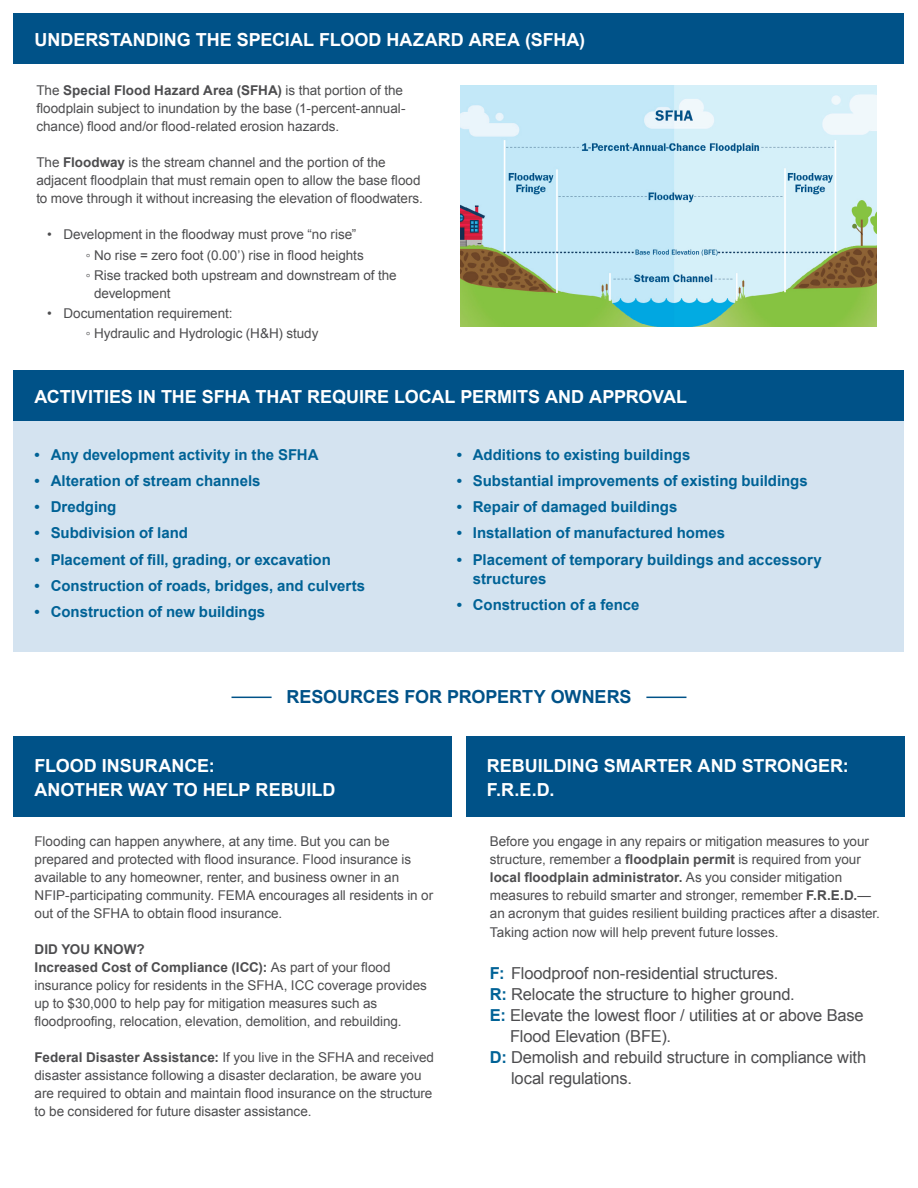
<style>
.page{position:relative;width:918px;height:1188px;background:#fff}
.page>*{position:absolute;margin:0;border:0;box-sizing:border-box;transform-origin:0 0}
.t1{font:700 18px/24px "Arial";color:#fff}
.t2{font:700 18px "Arial";letter-spacing:-.005em;color:#005288}
.Body{font:16.5px/21px "Arial";letter-spacing:-.01em;color:#4d4d4f}
.t3{font:700 15px/19.5px "Arial";color:#006296}
.Bullets{font:13.5px/18px "Arial";letter-spacing:-.005em;color:#4d4d4f}
.Bullets-second_level{font:13.5px/18px "Arial";letter-spacing:-.005em;color:#4d4d4f}
.Bullets-2{font:700 13.5px "Arial";color:#4d4d4f}
.s1{font-weight:700}
.s2{font-weight:700;color:#006296}
</style>
<div class="page">
<div style="left:14px;top:370px;width:890px;height:51px;background:#005288"></div>
<div style="left:14px;top:421px;width:890px;height:230px;background:#d4e3f0"></div>
<div style="left:14px;top:736px;width:438px;height:80px;background:#005288"></div>
<div style="left:466px;top:736px;width:439px;height:80px;background:#005288"></div>
<hr style="left:232px;top:697px;width:40px;height:1px;background:#005288">
<hr style="left:646px;top:697px;width:40px;height:1px;background:#005288">
<div style="left:14px;top:14px;width:890px;height:50px;background:#005288"></div>
<img style="left:460px;top:86px;width:416px;height:240px">
<p class="t1" style="left:35px;top:28px;width:552px">UNDERSTANDING THE SPECIAL FLOOD HAZARD AREA (SFHA)</p>
<p class="Bullets-second_level" style="left:36px;top:82px;width:371px">The <span class="s1">Special Flood Hazard Area (SFHA)</span> is that portion of the floodplain subject to inundation by the base (1-percent-annual&shy;chance) flood and/or flood-related erosion hazards.</p>
<p class="Bullets-second_level" style="left:36px;top:154px;width:388px">The <span class="s1">Floodway</span> is the stream channel and the portion of the adjacent floodplain that must remain open to allow the base flood to move through it without increasing the elevation of floodwaters.</p>
<p class="Bullets" style="left:47px;top:226px;width:311px">• Development in the floodway must prove “no rise”</p>
<p class="Bullets-second_level" style="left:86px;top:246px;width:279px">◦ No rise = zero foot (0.00’) rise in flood heights</p>
<p class="Bullets-second_level" style="left:94px;top:266px;width:304px;text-indent:-8px">◦ Rise tracked both upstream and downstream of the development</p>
<p class="Bullets" style="left:47px;top:304px;width:187px">• Documentation requirement:</p>
<p class="Bullets-second_level" style="left:86px;top:324px;width:234px">◦ Hydraulic and Hydrologic (H&amp;H) study</p>
<p class="t1" style="left:35px;top:385px;width:654px">ACTIVITIES IN THE SFHA THAT REQUIRE LOCAL PERMITS AND APPROVAL</p>
<p class="t3" style="left:35px;top:445px;width:286px">• Any development activity in the SFHA</p>
<p class="t3" style="left:35px;top:471px;width:228px">• Alteration of stream channels</p>
<p class="t3" style="left:35px;top:498px;width:83px">• Dredging</p>
<p class="t3" style="left:35px;top:524px;width:155px">• Subdivision of land</p>
<p class="t3" style="left:35px;top:550px;width:298px">• Placement of fill, grading, or excavation</p>
<p class="t3" style="left:35px;top:576px;width:332px">• Construction of roads, bridges, and culverts</p>
<p class="t3" style="left:35px;top:603px;width:232px">• Construction of new buildings</p>
<p class="t3" style="left:457px;top:445px;width:235px">• Additions to existing buildings</p>
<p class="t3" style="left:457px;top:471px;width:353px">• Substantial improvements of existing buildings</p>
<p class="t3" style="left:457px;top:498px;width:222px">• Repair of damaged buildings</p>
<p class="t3" style="left:457px;top:524px;width:270px">• Installation of manufactured homes</p>
<p class="t3" style="left:473px;top:550px;width:350px;text-indent:-16px">• Placement of temporary buildings and accessory structures</p>
<p class="t3" style="left:457px;top:596px;width:184px">• Construction of a fence</p>
<p class="t2" style="left:287px;top:684px;width:346px">RESOURCES FOR PROPERTY OWNERS</p>
<p class="t1" style="left:35px;top:754px;width:302px">FLOOD INSURANCE:<br>ANOTHER WAY TO HELP REBUILD</p>
<p class="t1" style="left:487px;top:754px;width:364px">REBUILDING SMARTER AND STRONGER:<br>F.R.E.D.</p>
<p class="Bullets" style="left:35px;top:832px;width:400px">Flooding can happen anywhere, at any time. But you can be prepared and protected with flood insurance. Flood insurance is available to any homeowner, renter, and business owner in an NFIP-participating community. FEMA encourages all residents in or out of the SFHA to obtain flood insurance.</p>
<p class="Bullets-2" style="left:35px;top:940px;width:112px">DID YOU KNOW?</p>
<p class="Bullets" style="left:35px;top:958px;width:394px"><span class="s1">Increased Cost of Compliance (ICC):</span> As part of your flood insurance policy for residents in the SFHA, ICC coverage provides up to $30,000 to help pay for mitigation measures such as floodproofing, relocation, elevation, demolition, and rebuilding.</p>
<p class="Bullets" style="left:35px;top:1048px;width:401px"><span class="s1">Federal Disaster Assistance:</span> If you live in the SFHA and received disaster assistance following a disaster declaration, be aware you are required to obtain and maintain flood insurance on the structure to be considered for future disaster assistance.</p>
<p class="Bullets" style="left:490px;top:832px;width:392px">Before you engage in any repairs or mitigation measures to your structure, remember a <span class="s1">floodplain permit</span> is required from your <span class="s1">local floodplain administrator.</span> As you consider mitigation measures to rebuild smarter and stronger, remember <span class="s1">F.R.E.D.</span>— an acronym that guides resilient building practices after a disaster.</p>
<p class="Bullets" style="left:490px;top:924px;width:290px">Taking action now will help prevent future losses.</p>
<p class="Body" style="left:490px;top:963px;width:290px"><span class="s2">F:</span> Floodproof non-residential structures.</p>
<p class="Body" style="left:490px;top:984px;width:306px"><span class="s2">R:</span> Relocate the structure to higher ground.</p>
<p class="Body" style="left:510px;top:1005px;width:355px;text-indent:-20px"><span class="s2">E:</span> Elevate the lowest floor / utilities at or above Base<br>Flood Elevation (BFE).</p>
<p class="Body" style="left:511px;top:1047px;width:357px;text-indent:-21px"><span class="s2">D:</span> Demolish and rebuild structure in compliance with local regulations.</p>
</div>
